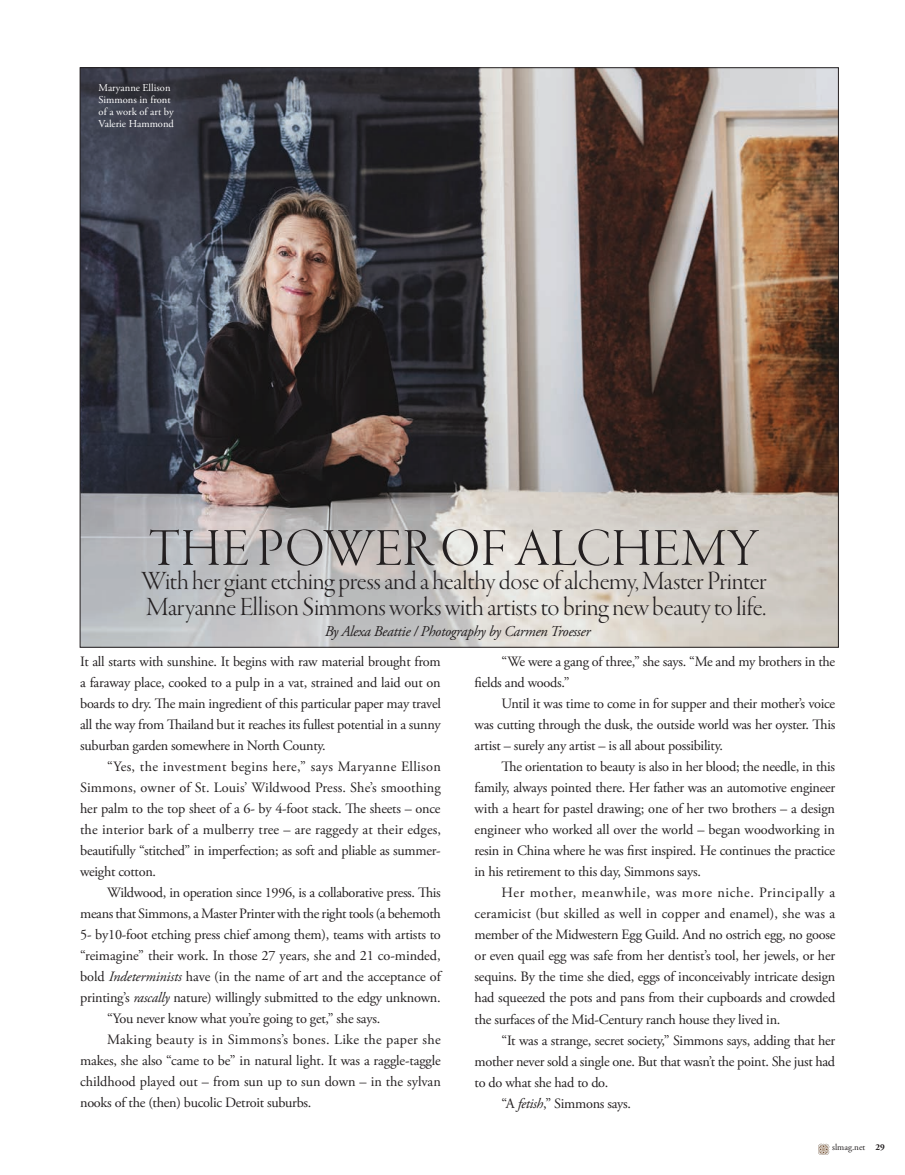
<style>
.page{position:relative;width:905px;height:1175px;background:#fff}
.page>*{position:absolute;margin:0;border:0;box-sizing:border-box;transform-origin:0 0}
.t1{font:54.6px "Garamond Premr Pro Lt Disp";letter-spacing:.01em;color:#231f20}
.t2{font:27px/25.5px "Garamond Premr Pro Lt Disp";letter-spacing:-.01em;color:#231f20}
.t3{font:italic 15px "Adobe Garamond Pro";letter-spacing:-.02em;color:#231f20}
.t4{font:14.25px/21px "Adobe Garamond Pro";letter-spacing:-.02em;color:#231f20;text-align:justify}
.t5{font:14.25px "Adobe Garamond Pro";color:#231f20}
.t6{font:14.25px "Adobe Garamond Pro";letter-spacing:.02em;color:#231f20}
.t7{font:10.5px/12.1px "Adobe Garamond Pro";color:#fff}
.t8{font:9px "Adobe Garamond Pro";color:#231f20}
.s1{font-style:italic}
.s2{font-weight:700}
</style>
<div class="page">
<img style="left:82px;top:70px;width:754px;height:575px">
<svg style="left:818px;top:1143px;width:11px;height:12px"></svg>
<p class="t7" style="left:99px;top:82px;width:77px">Maryanne Ellison<br>Simmons in front of a work of art by<br>Valerie Hammond</p>
<h1 class="t1" style="left:149px;top:518px;width:611px">THE POWER OF ALCHEMY</h1>
<h2 class="t2" style="left:141px;top:569px;width:627px">With her giant etching press and a healthy dose of alchemy, Master Printer<br>Maryanne Ellison Simmons works with artists to bring new beauty to life.</h2>
<p class="t3" style="left:325px;top:622px;width:267px">By Alexa Beattie / Photography by Carmen Troesser</p>
<p class="t4" style="left:80px;top:651px;width:362px">It all starts with sunshine. It begins with raw material brought from a faraway place, cooked to a pulp in a vat, strained and laid out on boards to dry. The main ingredient of this particular paper may travel all the way from Thailand but it reaches its fullest potential in a sunny suburban garden somewhere in North County.</p>
<p class="t4" style="left:80px;top:756px;width:362px;text-indent:27px">“Yes, the investment begins here,” says Maryanne Ellison Simmons, owner of St. Louis’ Wildwood Press. She’s smoothing her palm to the top sheet of a 6- by 4-foot stack. The sheets – once the interior bark of a mulberry tree – are raggedy at their edges, beautifully “stitched” in imperfection; as soft and pliable as summer&shy;weight cotton.</p>
<p class="t4" style="left:107px;top:882px;width:335px">Wildwood, in operation since 1996, is a collaborative press. This</p>
<p class="t4" style="left:80px;top:903px;width:362px">means that Simmons, a Master Printer with the right tools (a behemoth</p>
<p class="t4" style="left:80px;top:924px;width:362px">5- by10-foot etching press chief among them), teams with artists to</p>
<p class="t4" style="left:80px;top:945px;width:362px">“reimagine” their work. In those 27 years, she and 21 co-minded,</p>
<p class="t4" style="left:80px;top:966px;width:362px">bold <span class="s1">Indeterminists</span> have (in the name of art and the acceptance of</p>
<p class="t4" style="left:80px;top:987px;width:362px">printing’s <span class="s1">rascally</span> nature) willingly submitted to the edgy unknown.</p>
<p class="t4" style="left:107px;top:1008px;width:274px">“You never know what you’re going to get,” she says.</p>
<p class="t6" style="left:107px;top:1031px;width:335px">Making beauty is in Simmons’s bones. Like the paper she</p>
<p class="t4" style="left:80px;top:1050px;width:362px">makes, she also “came to be” in natural light. It was a raggle-taggle</p>
<p class="t5" style="left:80px;top:1073px;width:362px">childhood played out – from sun up to sun down – in the sylvan</p>
<p class="t4" style="left:80px;top:1092px;width:233px">nooks of the (then) bucolic Detroit suburbs.</p>
<p class="t4" style="left:474px;top:651px;width:362px;text-indent:27px">“We were a gang of three,” she says. “Me and my brothers in the fields and woods.”</p>
<p class="t4" style="left:474px;top:693px;width:362px;text-indent:27px">Until it was time to come in for supper and their mother’s voice was cutting through the dusk, the outside world was her oyster. This artist – surely any artist – is all about possibility.</p>
<p class="t4" style="left:474px;top:757px;width:362px;text-indent:27px">The orientation to beauty is also in her blood; the needle, in this family, always pointed there. Her father was an automotive engineer with a heart for pastel drawing; one of her two brothers – a design engineer who worked all over the world – began woodworking in resin in China where he was first inspired. He continues the practice in his retirement to this day, Simmons says.</p>
<p class="t4" style="left:474px;top:883px;width:362px;text-indent:27px">Her mother, meanwhile, was more niche. Principally a ceramicist (but skilled as well in copper and enamel), she was a member of the Midwestern Egg Guild. And no ostrich egg, no goose or even quail egg was safe from her dentist’s tool, her jewels, or her sequins. By the time she died, eggs of inconceivably intricate design had squeezed the pots and pans from their cupboards and crowded the surfaces of the Mid-Century ranch house they lived in.</p>
<p class="t4" style="left:501px;top:1030px;width:335px">“It was a strange, secret society,” Simmons says, adding that her</p>
<p class="t4" style="left:474px;top:1051px;width:362px">mother never sold a single one. But that wasn’t the point. She just had</p>
<p class="t4" style="left:474px;top:1072px;width:135px">to do what she had to do.</p>
<p class="t4" style="left:501px;top:1093px;width:131px">“A <span class="s1">fetish</span>,” Simmons says.</p>
<p class="t8" style="left:832px;top:1142px;width:54px">slmag.net <span class="s2">29</span></p>
</div>
